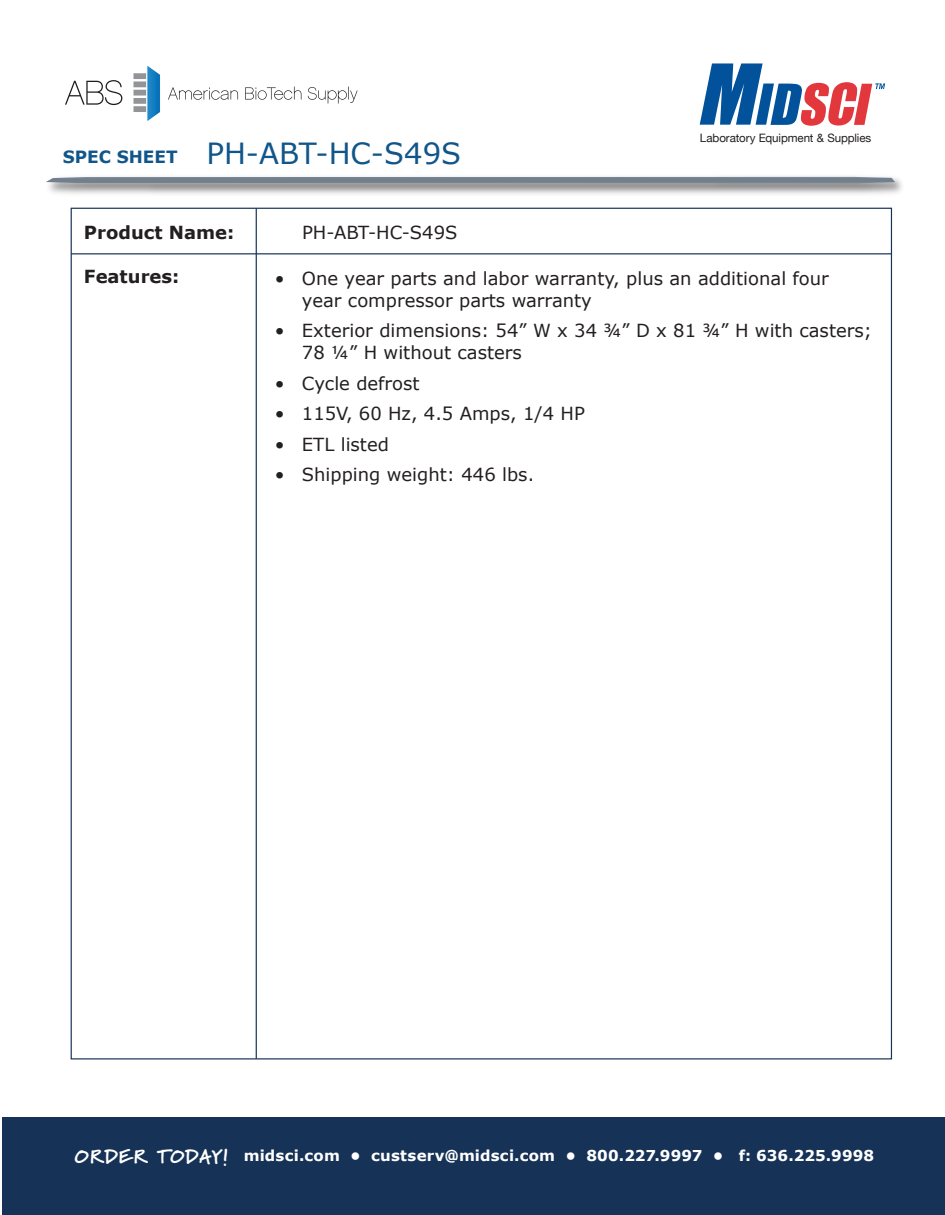
<style>
.page{position:relative;width:945px;height:1215px;background:#fff}
.page>*{position:absolute;margin:0;border:0;box-sizing:border-box;transform-origin:0 0}
.t1{font:29.1px "Verdana";color:#11568a}
.t2{font:18px/21.6px "Verdana";color:#231f20}
.t3{font:700 18px "Verdana";color:#231f20}
.t4{font:700 15px "Verdana";letter-spacing:.01em;color:#fff}
.t5{font:11.55px "Helvetica Neue";letter-spacing:-.01em;color:#231f20}
.s1{font-weight:700;font-size:16.95px}
.s2{font-family:"Marydale";font-weight:900;font-size:19.5px}
</style>
<div class="page">
<svg style="left:65px;top:80px;width:57px;height:25px"></svg>
<svg style="left:168px;top:87px;width:70px;height:13px"></svg>
<svg style="left:245px;top:87px;width:56px;height:13px"></svg>
<svg style="left:308px;top:87px;width:50px;height:17px"></svg>
<div style="left:133px;top:106px;width:13px;height:6px;background:#929497"></div>
<div style="left:133px;top:98px;width:13px;height:6px;background:#929497"></div>
<div style="left:133px;top:90px;width:13px;height:6px;background:#929497"></div>
<div style="left:133px;top:81px;width:13px;height:6px;background:#929497"></div>
<div style="left:133px;top:73px;width:13px;height:6px;background:#929497"></div>
<svg style="left:147px;top:66px;width:13px;height:55px"></svg>
<svg style="left:46px;top:177px;width:849px;height:6px;background:#76838f"></svg>
<div style="left:2px;top:1117px;width:943px;height:98px;background:#163257"></div>
<svg style="left:700px;top:63px;width:185px;height:63px"></svg>
<hr style="left:71px;top:253px;width:820px;height:1px;background:#163257">
<hr style="left:256px;top:208px;width:1px;height:851px;background:#163257">
<h1 class="t1" style="left:63px;top:134px;width:400px"><span class="s1">SPEC SHEET</span> PH-ABT-HC-S49S</h1>
<p class="t5" style="left:700px;top:130px;width:173px">Laboratory Equipment &amp; Supplies</p>
<p class="t3" style="left:84px;top:221px;width:152px">Product Name:</p>
<p class="t3" style="left:84px;top:265px;width:97px">Features:</p>
<p class="t2" style="left:302px;top:222px;width:157px">PH-ABT-HC-S49S</p>
<p class="t2" style="left:302px;top:268px;width:529px;text-indent:-27px">• One year parts and labor warranty, plus an additional four year compressor parts warranty</p>
<p class="t2" style="left:302px;top:320px;width:572px;text-indent:-27px">• Exterior dimensions: 54” W x 34 ¾” D x 81 ¾” H with casters;<br>78 ¼” H without casters</p>
<p class="t2" style="left:275px;top:372px;width:146px">• Cycle defrost</p>
<p class="t2" style="left:275px;top:403px;width:311px">• 115V, 60 Hz, 4.5 Amps, 1/4 HP</p>
<p class="t2" style="left:275px;top:434px;width:116px">• ETL listed</p>
<p class="t2" style="left:275px;top:464px;width:261px">• Shipping weight: 446 lbs.</p>
<p class="t4" style="left:75px;top:1146px;width:801px"><span class="s2">ORDER TODAY!</span> midsci.com • custserv@midsci.com • 800.227.9997 • f: 636.225.9998</p>
</div>
